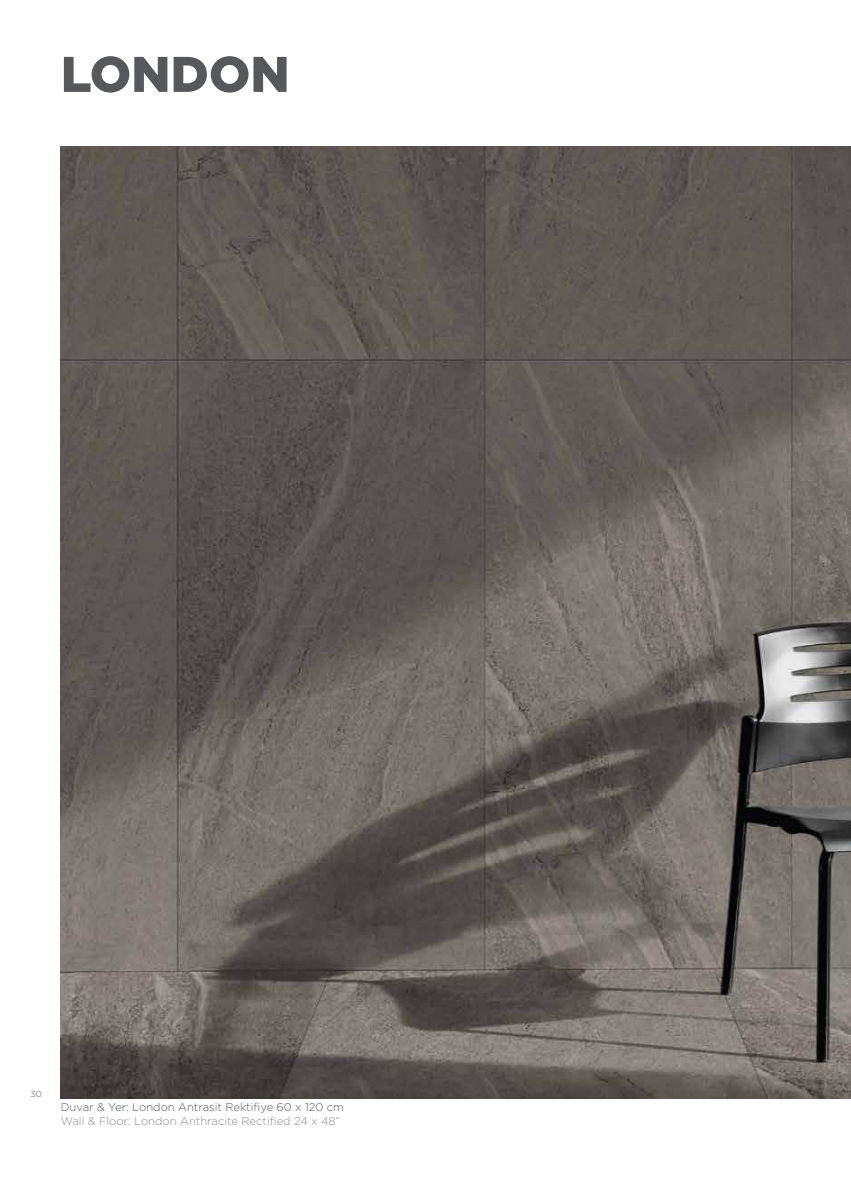
<style>
.page{position:relative;width:851px;height:1188px;background:#fff}
.page>*{position:absolute;margin:0;border:0;box-sizing:border-box;transform-origin:0 0}
.t1{font:900 50px "Gotham";color:#56585a}
.t2{font:300 11.25px "Gotham";color:rgb(86 88 90/.7)}
.t3{font:300 11.25px "Gotham";color:#56585a}
.t4{font:300 8.75px "Gotham";color:#56585a}
</style>
<div class="page">
<img style="left:61px;top:146px;width:789px;height:952px">
<h1 class="t1" style="left:61px;top:40px;width:230px">LONDON</h1>
<p class="t4" style="left:30px;top:1087px;width:13px">30</p>
<p class="t3" style="left:61px;top:1099px;width:284px">Duvar &amp; Yer: London Antrasit Rektifiye 60 x 120 cm</p>
<p class="t2" style="left:61px;top:1113px;width:281px">Wall &amp; Floor: London Anthracite Rectified 24 x 48”</p>
</div>
